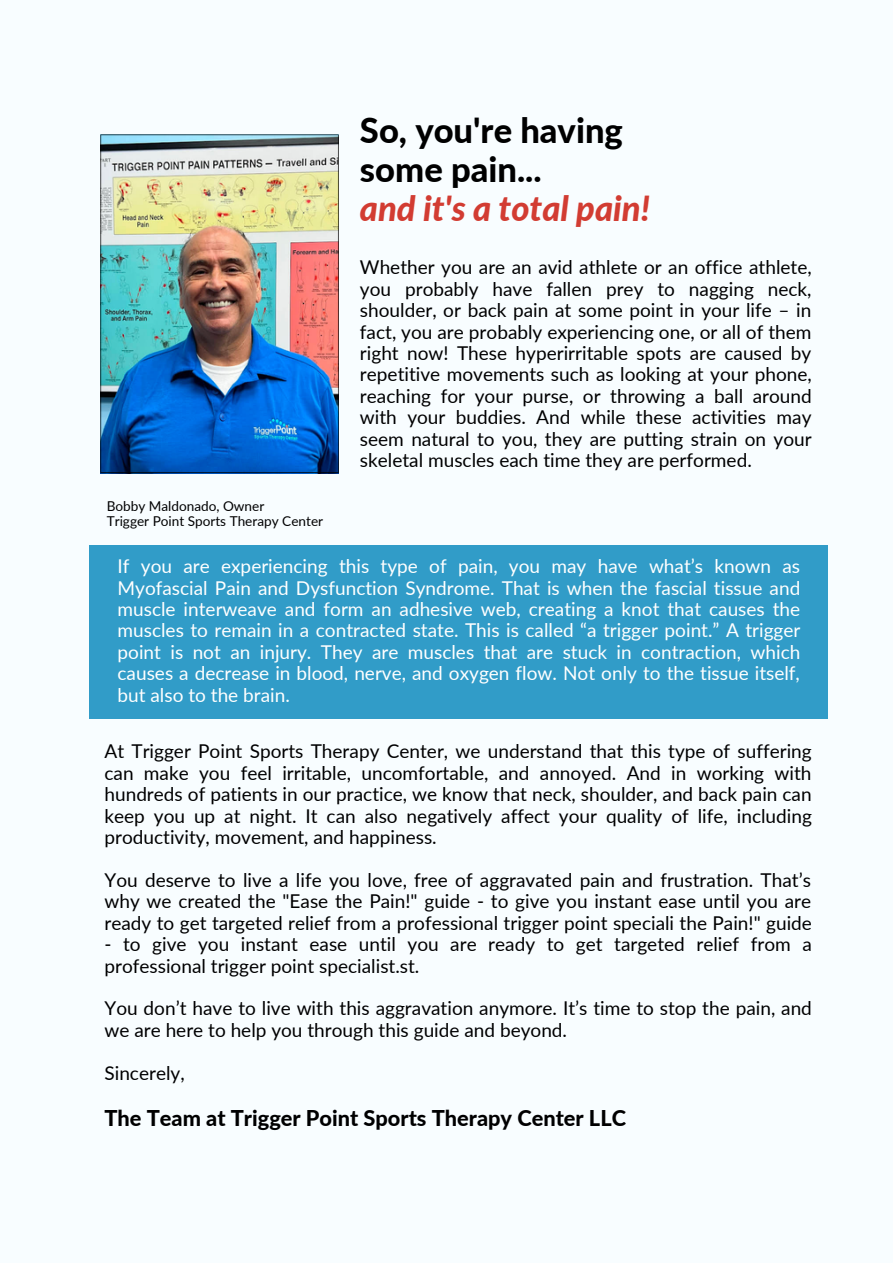
<style>
.page{position:relative;width:893px;height:1264px;background:#fff}
.page>*{position:absolute;margin:0;border:0;box-sizing:border-box;transform-origin:0 0}
.t1{font:800 34.5px/38.7px "Lato";color:#000}
.t2{font:italic 800 34.5px "Lato";color:#d23c32}
.t3{font:800 21.75px "Lato";color:#000}
.t4{font:19.05px/21.5px "Lato";color:#000;text-align:justify}
.t5{font:19.05px/21.5px "Lato";color:#fff;text-align:justify}
.t6{font:13.65px "Lato";color:#000}
</style>
<div class="page">
<div style="left:0;top:0;width:892px;height:1262px;background:#f8fdff"></div>
<div style="left:89px;top:545px;width:738px;height:173px;background:#319cc8"></div>
<img style="left:100px;top:134px;width:238px;height:339px">
<p class="t6" style="left:107px;top:497px;width:159px">Bobby Maldonado, Owner</p>
<p class="t6" style="left:107px;top:512px;width:218px">Trigger Point Sports Therapy Center</p>
<p class="t1" style="left:360px;top:111px;width:264px">So, you're having some pain...</p>
<p class="t2" style="left:360px;top:187px;width:291px">and it's a total pain!</p>
<p class="t4" style="left:360px;top:256px;width:453px">Whether you are an avid athlete or an office athlete, you probably have fallen prey to nagging neck, shoulder, or back pain at some point in your life – in fact, you are probably experiencing one, or all of them right now! These hyperirritable spots are caused by repetitive movements such as looking at your phone, reaching for your purse, or throwing a ball around with your buddies. And while these activities may seem natural to you, they are putting strain on your skeletal muscles each time they are performed.</p>
<p class="t5" style="left:117px;top:555px;width:684px">If you are experiencing this type of pain, you may have what’s known as Myofascial Pain and Dysfunction Syndrome. That is when the fascial tissue and muscle interweave and form an adhesive web, creating a knot that causes the muscles to remain in a contracted state. This is called “a trigger point.” A trigger point is not an injury. They are muscles that are stuck in contraction, which causes a decrease in blood, nerve, and oxygen flow. Not only to the tissue itself, but also to the brain.</p>
<p class="t4" style="left:104px;top:740px;width:709px">At Trigger Point Sports Therapy Center, we understand that this type of suffering can make you feel irritable, uncomfortable, and annoyed. And in working with hundreds of patients in our practice, we know that neck, shoulder, and back pain can keep you up at night. It can also negatively affect your quality of life, including productivity, movement, and happiness.</p>
<p class="t4" style="left:104px;top:868px;width:709px">You deserve to live a life you love, free of aggravated pain and frustration. That’s why we created the "Ease the Pain!" guide - to give you instant ease until you are ready to get targeted relief from a professional trigger point speciali the Pain!" guide</p>
<p class="t4" style="left:104px;top:933px;width:708px">- to give you instant ease until you are ready to get targeted relief from a professional trigger point specialist.st.</p>
<p class="t4" style="left:104px;top:997px;width:709px">You don’t have to live with this aggravation anymore. It’s time to stop the pain, and we are here to help you through this guide and beyond.</p>
<p class="t4" style="left:104px;top:1061px;width:82px">Sincerely,</p>
<p class="t3" style="left:104px;top:1104px;width:523px">The Team at Trigger Point Sports Therapy Center LLC</p>
</div>
